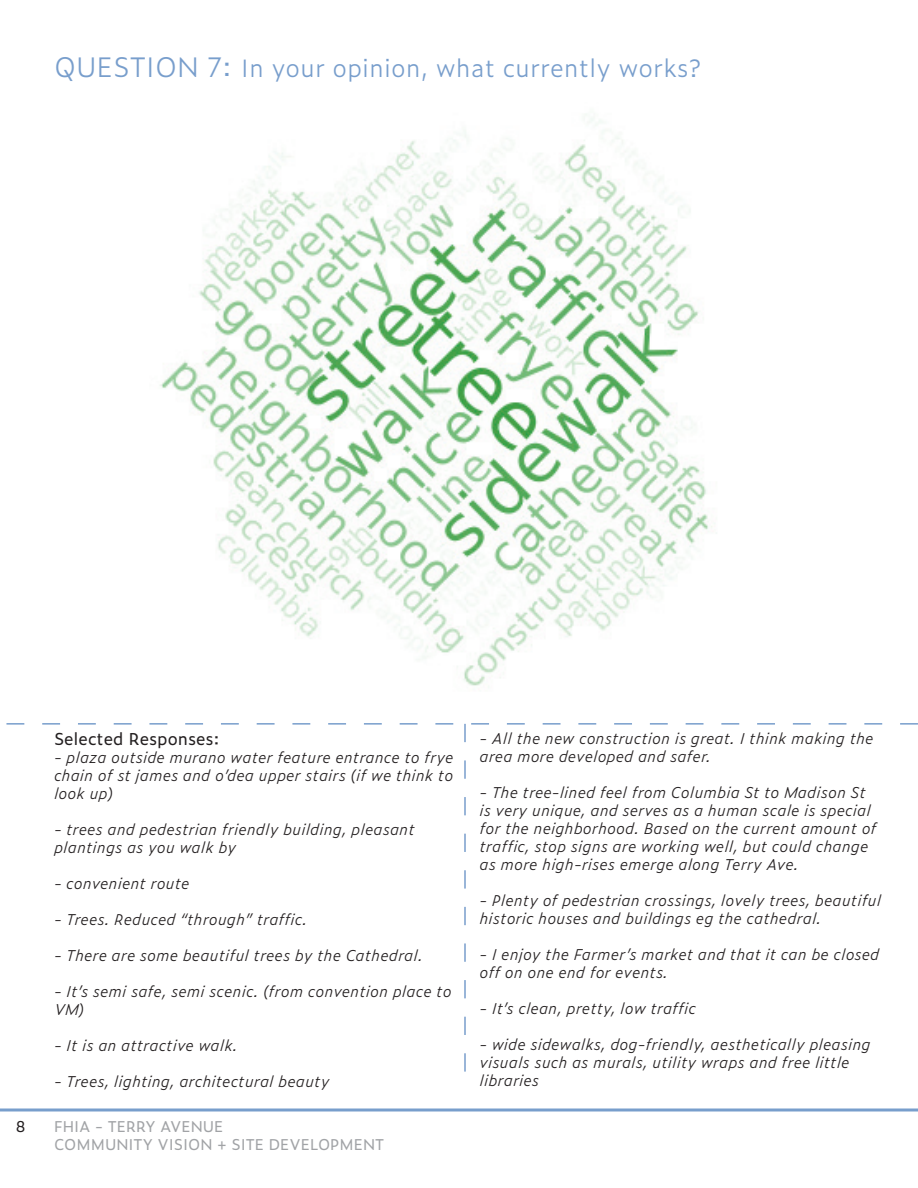
<style>
.page{position:relative;width:918px;height:1188px;background:#fff}
.page>*{position:absolute;margin:0;border:0;box-sizing:border-box;transform-origin:0 0}
.t1{font:300 24px "Zeitung Micro Pro";color:#789ecc}
.t2{font:16.5px "Zeitung Micro Pro";color:#231f20}
.t3{font:italic 300 15px/18px "Zeitung Micro Pro";color:#231f20}
.t4{font:15px/18px "Zeitung Micro Pro";color:#a1a3a6}
.t5{font:15px "Zeitung Micro Pro";color:#231f20}
.s1{font-size:27px}
</style>
<div class="page">
<svg style="left:0;top:1108px;width:918px;height:4px;background:#99b6d8"></svg>
<img style="left:160px;top:114px;width:555px;height:572px">
<svg style="left:6px;top:723px;width:912px;height:349px"></svg>
<h1 class="t1" style="left:54px;top:50px;width:648px"><span class="s1">QUESTION 7:</span> In your opinion, what currently works?</h1>
<p class="t5" style="left:16px;top:1115px;width:12px">8</p>
<p class="t2" style="left:54px;top:727px;width:167px">Selected Responses:</p>
<p class="t3" style="left:54px;top:748px;width:401px;text-align:justify">- plaza outside murano water feature entrance to frye chain of st james and o’dea upper stairs (if we think to look up)</p>
<p class="t3" style="left:54px;top:820px;width:362px">- trees and pedestrian friendly building, pleasant plantings as you walk by</p>
<p class="t3" style="left:54px;top:874px;width:137px">- convenient route</p>
<p class="t3" style="left:54px;top:910px;width:255px">- Trees. Reduced “through” traffic.</p>
<p class="t3" style="left:54px;top:946px;width:370px">- There are some beautiful trees by the Cathedral.</p>
<p class="t3" style="left:54px;top:982px;width:399px">- It’s semi safe, semi scenic. (from convention place to<br>VM)</p>
<p class="t3" style="left:54px;top:1036px;width:185px">- It is an attractive walk.</p>
<p class="t3" style="left:54px;top:1072px;width:277px">- Trees, lighting, architectural beauty</p>
<p class="t4" style="left:54px;top:1116px;width:332px">FHIA - TERRY AVENUE<br>COMMUNITY VISION + SITE DEVELOPMENT</p>
<p class="t3" style="left:480px;top:729px;width:396px">- All the new construction is great. I think making the area more developed and safer.</p>
<p class="t3" style="left:480px;top:783px;width:399px">- The tree-lined feel from Columbia St to Madison St is very unique, and serves as a human scale is special for the neighborhood. Based on the current amount of traffic, stop signs are working well, but could change as more high-rises emerge along Terry Ave.</p>
<p class="t3" style="left:480px;top:891px;width:403px">- Plenty of pedestrian crossings, lovely trees, beautiful historic houses and buildings eg the cathedral.</p>
<p class="t3" style="left:480px;top:945px;width:402px">- I enjoy the Farmer’s market and that it can be closed off on one end for events.</p>
<p class="t3" style="left:480px;top:999px;width:218px">- It’s clean, pretty, low traffic</p>
<p class="t3" style="left:480px;top:1035px;width:393px">- wide sidewalks, dog-friendly, aesthetically pleasing visuals such as murals, utility wraps and free little libraries</p>
</div>
